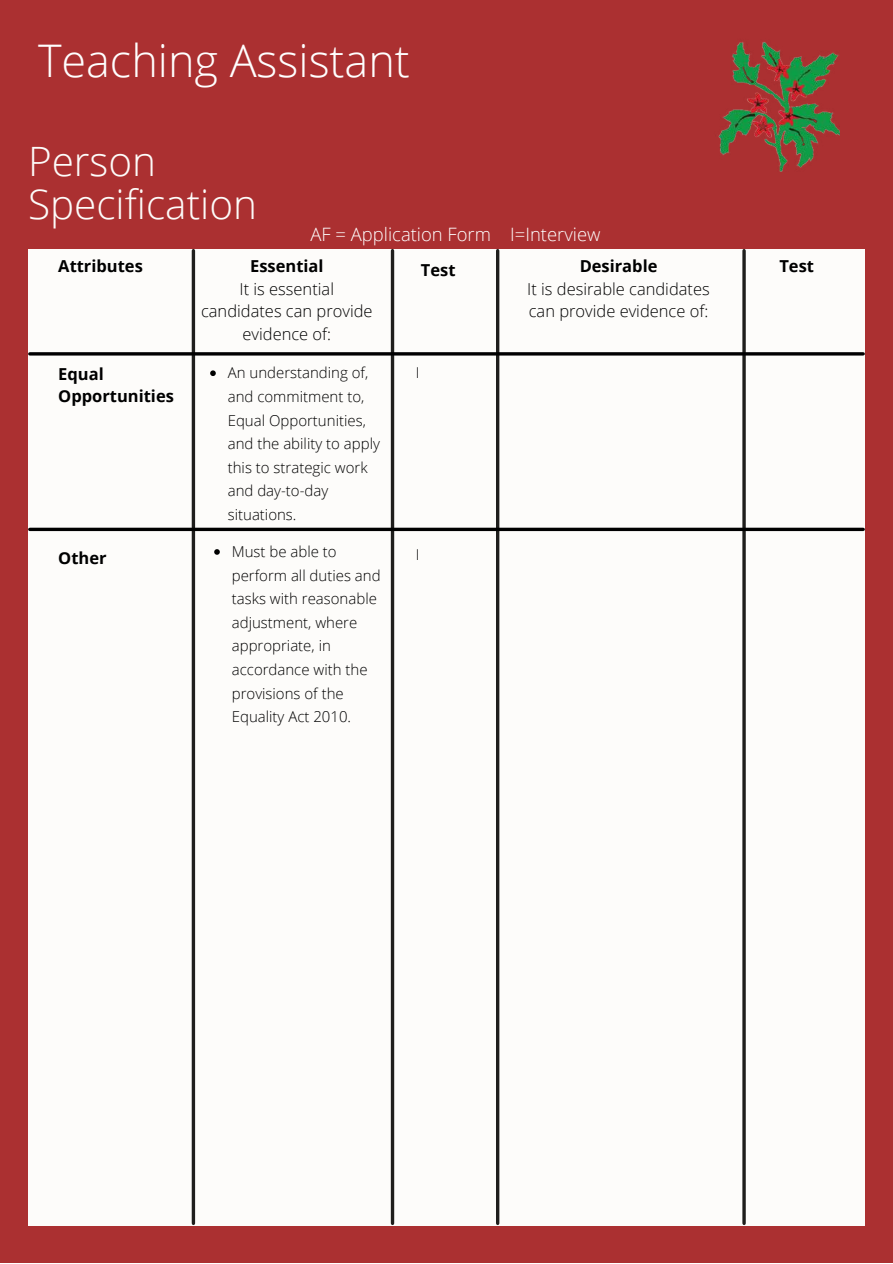
<style>
.page{position:relative;width:893px;height:1264px;background:#fff}
.page>*{position:absolute;margin:0;border:0;box-sizing:border-box;transform-origin:0 0}
.t1{font:300 45px "Open Sans";color:#fff}
.t2{font:300 40.5px/42.8px "Open Sans";color:#fdfcfa}
.t3{font:300 18.45px "Open Sans";color:#fff}
.t4{font:300 16.5px/22.5px "Open Sans";color:#000;text-align:center}
.t5{font:700 16.5px "Open Sans";color:#000}
.t6{font:300 15px/23.5px "Open Sans";color:#000}
</style>
<div class="page">
<div style="left:0;top:0;width:892px;height:1262px;background:#ab3031"></div>
<img style="left:718px;top:42px;width:121px;height:130px">
<div style="left:28px;top:249px;width:836px;height:976px;background:#fdfcfa"></div>
<hr style="left:192px;top:250px;width:3px;height:973px;background:#1f1e1c">
<hr style="left:391px;top:250px;width:3px;height:973px;background:#1f1e1c">
<hr style="left:496px;top:250px;width:3px;height:973px;background:#1f1e1c">
<hr style="left:742px;top:250px;width:3px;height:973px;background:#1f1e1c">
<svg style="left:210px;top:370px;width:6px;height:6px"></svg>
<hr style="left:30px;top:352px;width:833px;height:3px;background:#000">
<svg style="left:30px;top:527px;width:833px;height:4px;background:#2b2b2b"></svg>
<svg style="left:214px;top:549px;width:6px;height:5px"></svg>
<h1 class="t1" style="left:38px;top:29px;width:373px">Teaching Assistant</h1>
<h2 class="t2" style="left:28px;top:139px;width:230px">Person<br>Specification</h2>
<p class="t3" style="left:310px;top:221px;width:291px">AF = Application Form I=Interview</p>
<p class="t5" style="left:58px;top:254px;width:86px">Attributes</p>
<p class="t5" style="left:250px;top:254px;width:75px">Essential</p>
<p class="t4" style="left:201px;top:277px;width:173px">It is essential candidates can provide evidence of:</p>
<p class="t5" style="left:421px;top:258px;width:36px">Test</p>
<p class="t5" style="left:579px;top:254px;width:79px">Desirable</p>
<p class="t4" style="left:527px;top:277px;width:184px;text-align:left">It is desirable candidates can provide evidence of:</p>
<p class="t6" style="left:228px;top:361px;width:154px">An understanding of, and commitment to,<br>Equal Opportunities, and the ability to apply this to strategic work and day-to-day situations.</p>
<p class="t5" style="left:58px;top:362px;width:47px">Equal</p>
<p class="t6" style="left:416px;top:361px;width:5px">I</p>
<p class="t5" style="left:58px;top:385px;width:117px">Opportunities</p>
<p class="t5" style="left:58px;top:546px;width:50px">Other</p>
<p class="t6" style="left:232px;top:539px;width:150px">Must be able to perform all duties and tasks with reasonable adjustment, where appropriate, in accordance with the provisions of the<br>Equality Act 2010.</p>
<p class="t6" style="left:416px;top:543px;width:5px">I</p>
<p class="t5" style="left:779px;top:254px;width:36px">Test</p>
</div>
